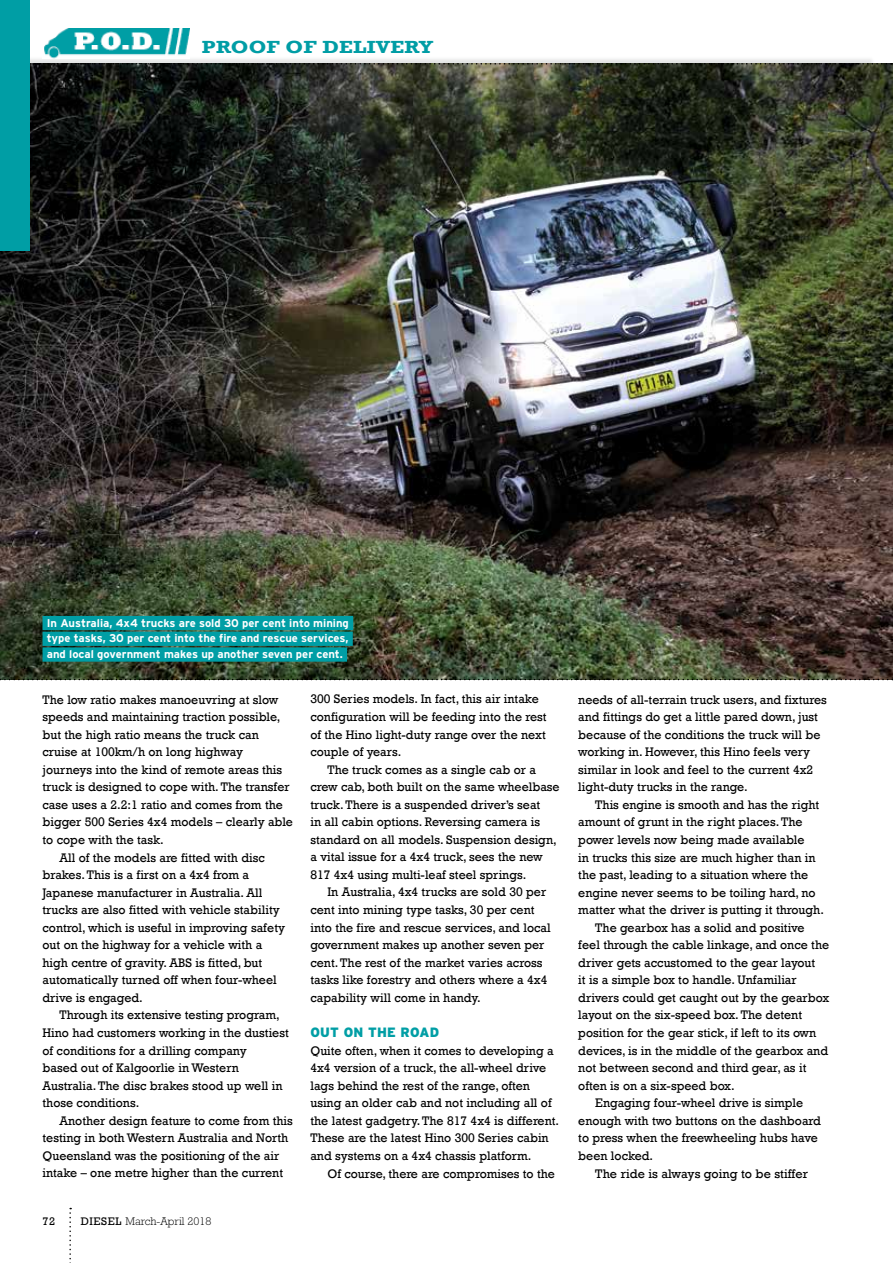
<style>
.page{position:relative;width:893px;height:1263px;background:#fff}
.page>*{position:absolute;margin:0;border:0;box-sizing:border-box;transform-origin:0 0}
.t1{font:700 18px "Rockwell";letter-spacing:.01em;color:#009da5;scale:1.15 1}
.t2{font:900 13.5px "Interstate";letter-spacing:.015em;color:#009ea5}
.t3{font:12.75px/17.5px "Rockwell";color:#000}
.t4{font:700 11.25px/15.8px "Interstate";color:#fff;text-align:justify}
.t5{font:300 11.25px "Rockwell";color:#000}
.t6{font:11.25px "Rockwell";color:#000}
.s1{font-weight:400}
</style>
<div class="page">
<svg style="left:69px;top:1208px;width:2px;height:55px"></svg>
<div style="left:0;top:56px;width:875px;height:18px;background:#191e1f;opacity:.12"></div>
<img style="left:43px;top:28px;width:147px;height:30px">
<img style="left:0;top:64px;width:893px;height:615px">
<svg style="left:30px;top:63px;width:862px;height:2px;background:#2a2c24"></svg>
<div style="left:0;top:0;width:30px;height:251px;background:#009ea5"></div>
<svg style="left:0;top:679px;width:893px;height:1px"></svg>
<div style="left:43px;top:616px;width:310px;height:14px;background:#009ea5"></div>
<div style="left:43px;top:632px;width:310px;height:14px;background:#009ea5"></div>
<div style="left:43px;top:647px;width:304px;height:15px;background:#009ea5"></div>
<h1 class="t1" style="left:202px;top:36px;width:203px">PROOF OF DELIVERY</h1>
<p class="t4" style="left:47px;top:615px;width:304px">In Australia, 4x4 trucks are sold 30 per cent into mining type tasks, 30 per cent into the fire and rescue services, and local government makes up another seven per cent.</p>
<p class="t3" style="left:43px;top:691px;width:237px">The low ratio makes manoeuvring at slow</p>
<p class="t3" style="left:43px;top:708px;width:240px">speeds and maintaining traction possible,</p>
<p class="t3" style="left:43px;top:726px;width:218px">but the high ratio means the truck can</p>
<p class="t3" style="left:43px;top:743px;width:202px">cruise at 100km/h on long highway</p>
<p class="t3" style="left:43px;top:761px;width:241px">journeys into the kind of remote areas this</p>
<p class="t3" style="left:43px;top:778px;width:249px">truck is designed to cope with. The transfer</p>
<p class="t3" style="left:43px;top:796px;width:242px">case uses a 2.2:1 ratio and comes from the</p>
<p class="t3" style="left:43px;top:813px;width:252px">bigger 500 Series 4x4 models – clearly able</p>
<p class="t3" style="left:43px;top:831px;width:123px">to cope with the task.</p>
<p class="t3" style="left:60px;top:849px;width:207px">All of the models are fitted with disc</p>
<p class="t3" style="left:43px;top:866px;width:208px">brakes. This is a first on a 4x4 from a</p>
<p class="t3" style="left:43px;top:884px;width:221px">Japanese manufacturer in Australia. All</p>
<p class="t3" style="left:43px;top:901px;width:239px">trucks are also fitted with vehicle stability</p>
<p class="t3" style="left:43px;top:919px;width:244px">control, which is useful in improving safety</p>
<p class="t3" style="left:43px;top:936px;width:221px">out on the highway for a vehicle with a</p>
<p class="t3" style="left:43px;top:954px;width:221px">high centre of gravity. ABS is fitted, but</p>
<p class="t3" style="left:43px;top:971px;width:236px">automatically turned off when four-wheel</p>
<p class="t3" style="left:43px;top:989px;width:102px">drive is engaged.</p>
<p class="t3" style="left:60px;top:1006px;width:222px">Through its extensive testing program,</p>
<p class="t3" style="left:43px;top:1024px;width:248px">Hino had customers working in the dustiest</p>
<p class="t3" style="left:43px;top:1042px;width:206px">of conditions for a drilling company</p>
<p class="t3" style="left:43px;top:1059px;width:198px">based out of Kalgoorlie in Western</p>
<p class="t3" style="left:43px;top:1077px;width:242px">Australia. The disc brakes stood up well in</p>
<p class="t3" style="left:43px;top:1094px;width:98px">those conditions.</p>
<p class="t3" style="left:60px;top:1112px;width:235px">Another design feature to come from this</p>
<p class="t3" style="left:43px;top:1129px;width:247px">testing in both Western Australia and North</p>
<p class="t3" style="left:43px;top:1147px;width:238px">Queensland was the positioning of the air</p>
<p class="t3" style="left:43px;top:1164px;width:242px">intake – one metre higher than the current</p>
<p class="t6" style="left:43px;top:1214px;width:14px">72</p>
<p class="t5" style="left:81px;top:1215px;width:132px"><span class="s1">DIESEL</span> March-April 2018</p>
<p class="t3" style="left:310px;top:691px;width:238px">300 Series models. In fact, this air intake configuration will be feeding into the rest of the Hino light-duty range over the next couple of years.</p>
<p class="t3" style="left:310px;top:761px;width:251px;text-indent:17px">The truck comes as a single cab or a crew cab, both built on the same wheelbase truck. There is a suspended driver’s seat<br>in all cabin options. Reversing camera is standard on all models. Suspension design, a vital issue for a 4x4 truck, sees the new 817 4x4 using multi-leaf steel springs.</p>
<p class="t3" style="left:310px;top:884px;width:242px;text-indent:17px">In Australia, 4x4 trucks are sold 30 per cent into mining type tasks, 30 per cent into the fire and rescue services, and local government makes up another seven per cent. The rest of the market varies across tasks like forestry and others where a 4x4 capability will come in handy.</p>
<p class="t2" style="left:310px;top:1025px;width:130px">OUT ON THE ROAD</p>
<p class="t3" style="left:310px;top:1042px;width:250px">Quite often, when it comes to developing a 4x4 version of a truck, the all-wheel drive lags behind the rest of the range, often using an older cab and not including all of the latest gadgetry. The 817 4x4 is different.<br>These are the latest Hino 300 Series cabin and systems on a 4x4 chassis platform.</p>
<p class="t3" style="left:327px;top:1164px;width:229px">Of course, there are compromises to the</p>
<p class="t3" style="left:578px;top:691px;width:250px">needs of all-terrain truck users, and fixtures and fittings do get a little pared down, just because of the conditions the truck will be working in. However, this Hino feels very similar in look and feel to the current 4x2 light-duty trucks in the range.</p>
<p class="t3" style="left:595px;top:796px;width:225px">This engine is smooth and has the right</p>
<p class="t3" style="left:578px;top:813px;width:226px">amount of grunt in the right places. The</p>
<p class="t3" style="left:578px;top:831px;width:228px">power levels now being made available</p>
<p class="t3" style="left:578px;top:849px;width:239px">in trucks this size are much higher than in</p>
<p class="t3" style="left:578px;top:866px;width:231px">the past, leading to a situation where the</p>
<p class="t3" style="left:578px;top:884px;width:239px">engine never seems to be toiling hard, no</p>
<p class="t3" style="left:578px;top:901px;width:247px">matter what the driver is putting it through.</p>
<p class="t3" style="left:595px;top:919px;width:211px">The gearbox has a solid and positive</p>
<p class="t3" style="left:578px;top:936px;width:252px">feel through the cable linkage, and once the</p>
<p class="t3" style="left:578px;top:954px;width:239px">driver gets accustomed to the gear layout</p>
<p class="t3" style="left:578px;top:971px;width:220px">it is a simple box to handle. Unfamiliar</p>
<p class="t3" style="left:578px;top:989px;width:252px">drivers could get caught out by the gearbox</p>
<p class="t3" style="left:578px;top:1006px;width:225px">layout on the six-speed box. The detent</p>
<p class="t3" style="left:578px;top:1024px;width:239px">position for the gear stick, if left to its own</p>
<p class="t3" style="left:578px;top:1042px;width:251px">devices, is in the middle of the gearbox and</p>
<p class="t3" style="left:578px;top:1059px;width:230px">not between second and third gear, as it</p>
<p class="t3" style="left:578px;top:1077px;width:158px">often is on a six-speed box.</p>
<p class="t3" style="left:595px;top:1094px;width:209px">Engaging four-wheel drive is simple</p>
<p class="t3" style="left:578px;top:1112px;width:244px">enough with two buttons on the dashboard</p>
<p class="t3" style="left:578px;top:1129px;width:241px">to press when the freewheeling hubs have</p>
<p class="t3" style="left:578px;top:1147px;width:76px">been locked.</p>
<p class="t3" style="left:595px;top:1165px;width:214px">The ride is always going to be stiffer</p>
</div>
